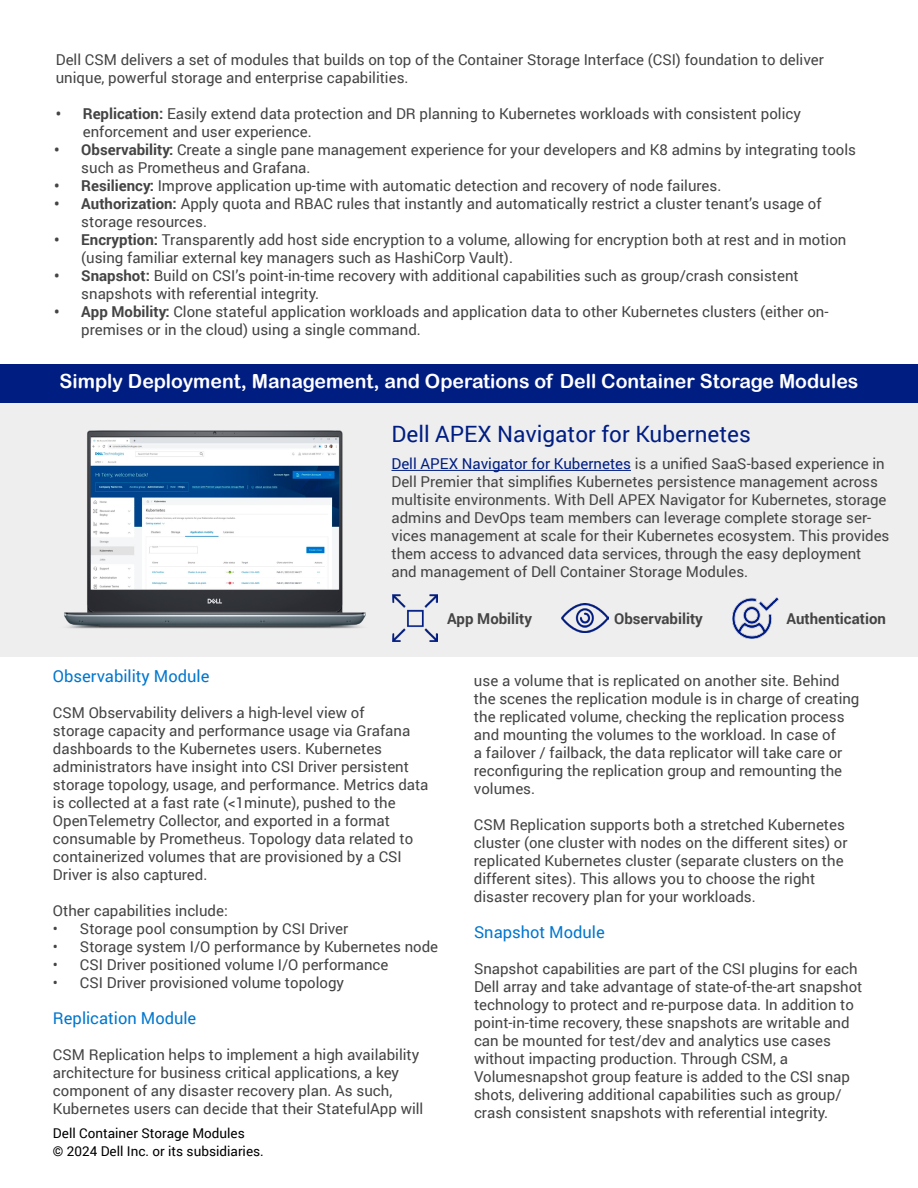
<style>
.page{position:relative;width:918px;height:1188px;background:#fff}
.page>*{position:absolute;margin:0;border:0;box-sizing:border-box;transform-origin:0 0}
.t1{font:22.5px "Roboto";color:#001d82}
.t2{font:19.5px "Arial Rounded MT Bold";color:#fff}
.t3{font:16.5px "Roboto";color:#0076ce}
.t4{font:15px/18px "Roboto";color:#444}
.t5{font:700 15px "Roboto";color:#444}
.t6{font:13.5px/18px "Roboto";color:#000}
.s1{font-weight:700}
.s2{color:#001d82}
</style>
<div class="page">
<div style="left:0;top:403px;width:918px;height:253px;background:#eee"></div>
<div style="left:0;top:364px;width:918px;height:39px;background:#001d82"></div>
<img style="left:64px;top:430px;width:302px;height:199px">
<img style="left:392px;top:595px;width:45px;height:46px">
<img style="left:562px;top:604px;width:46px;height:28px">
<img style="left:732px;top:597px;width:46px;height:42px">
<hr style="left:392px;top:470px;width:239px;height:1px;background:#001d82">
<p class="t4" style="left:56px;top:50px;width:770px">Dell CSM delivers a set of modules that builds on top of the Container Storage Interface (CSI) foundation to deliver unique, powerful storage and enterprise capabilities.</p>
<p class="t4" style="left:83px;top:104px;width:720px;text-indent:-27px"><span class="s1">• Replication:</span> Easily extend data protection and DR planning to Kubernetes workloads with consistent policy enforcement and user experience.</p>
<p class="t4" style="left:81px;top:140px;width:776px;text-indent:-27px"><span class="s1">• Observability:</span> Create a single pane management experience for your developers and K8 admins by integrating tools such as Prometheus and Grafana.</p>
<p class="t4" style="left:54px;top:176px;width:669px"><span class="s1">• Resiliency:</span> Improve application up-time with automatic detection and recovery of node failures.</p>
<p class="t4" style="left:81px;top:194px;width:742px;text-indent:-27px"><span class="s1">• Authorization:</span> Apply quota and RBAC rules that instantly and automatically restrict a cluster tenant’s usage of storage resources.</p>
<p class="t4" style="left:81px;top:230px;width:767px;text-indent:-27px"><span class="s1">• Encryption:</span> Transparently add host side encryption to a volume, allowing for encryption both at rest and in motion (using familiar external key managers such as HashiCorp Vault).</p>
<p class="t4" style="left:81px;top:266px;width:719px;text-indent:-27px"><span class="s1">• Snapshot:</span> Build on CSI’s point-in-time recovery with additional capabilities such as group/crash consistent snapshots with referential integrity.</p>
<p class="t4" style="left:81px;top:302px;width:749px;text-indent:-27px"><span class="s1">• App Mobility:</span> Clone stateful application workloads and application data to other Kubernetes clusters (either on&shy;premises or in the cloud) using a single command.</p>
<h2 class="t2" style="left:59px;top:370px;width:801px">Simply Deployment, Management, and Operations of Dell Container Storage Modules</h2>
<h1 class="t1" style="left:392px;top:418px;width:361px">Dell APEX Navigator for Kubernetes</h1>
<p class="t4" style="left:392px;top:454px;width:499px"><span class="s2">Dell APEX Navigator for Kubernetes</span> is a unified SaaS-based experience in Dell Premier that simplifies Kubernetes persistence management across multisite environments. With Dell APEX Navigator for Kubernetes, storage admins and DevOps team members can leverage complete storage ser&shy;vices management at scale for their Kubernetes ecosystem. This provides them access to advanced data services, through the easy deployment and management of Dell Container Storage Modules.</p>
<p class="t5" style="left:447px;top:608px;width:87px">App Mobility</p>
<p class="t5" style="left:614px;top:608px;width:90px">Observability</p>
<p class="t5" style="left:787px;top:608px;width:101px">Authentication</p>
<p class="t3" style="left:53px;top:664px;width:158px">Observability Module</p>
<p class="t4" style="left:53px;top:703px;width:377px">CSM Observability delivers a high-level view of<br>storage capacity and performance usage via Grafana dashboards to the Kubernetes users. Kubernetes administrators have insight into CSI Driver persistent storage topology, usage, and performance. Metrics data is collected at a fast rate (&lt;1minute), pushed to the OpenTelemetry Collector, and exported in a format consumable by Prometheus. Topology data related to containerized volumes that are provisioned by a CSI Driver is also captured.</p>
<p class="t4" style="left:53px;top:901px;width:176px">Other capabilities include:</p>
<p class="t4" style="left:53px;top:919px;width:297px">• Storage pool consumption by CSI Driver</p>
<p class="t4" style="left:53px;top:937px;width:387px">• Storage system I/O performance by Kubernetes node</p>
<p class="t4" style="left:53px;top:955px;width:337px">• CSI Driver positioned volume I/O performance</p>
<p class="t4" style="left:53px;top:973px;width:293px">• CSI Driver provisioned volume topology</p>
<p class="t3" style="left:53px;top:1006px;width:145px">Replication Module</p>
<p class="t4" style="left:53px;top:1045px;width:372px">CSM Replication helps to implement a high availability architecture for business critical applications, a key component of any disaster recovery plan. As such, Kubernetes users can decide that their StatefulApp will</p>
<p class="t6" style="left:53px;top:1124px;width:212px">Dell Container Storage Modules<br>© 2024 Dell Inc. or its subsidiaries.</p>
<p class="t4" style="left:474px;top:671px;width:387px">use a volume that is replicated on another site. Behind the scenes the replication module is in charge of creating the replicated volume, checking the replication process and mounting the volumes to the workload. In case of<br>a failover / failback, the data replicator will take care or reconfiguring the replication group and remounting the volumes.</p>
<p class="t4" style="left:474px;top:815px;width:375px">CSM Replication supports both a stretched Kubernetes cluster (one cluster with nodes on the different sites) or replicated Kubernetes cluster (separate clusters on the different sites). This allows you to choose the right disaster recovery plan for your workloads.</p>
<p class="t3" style="left:474px;top:921px;width:132px">Snapshot Module</p>
<p class="t4" style="left:474px;top:959px;width:390px">Snapshot capabilities are part of the CSI plugins for each Dell array and take advantage of state-of-the-art snapshot technology to protect and re-purpose data. In addition to point-in-time recovery, these snapshots are writable and can be mounted for test/dev and analytics use cases without impacting production. Through CSM, a Volumesnapshot group feature is added to the CSI snap shots, delivering additional capabilities such as group/ crash consistent snapshots with referential integrity.</p>
</div>
